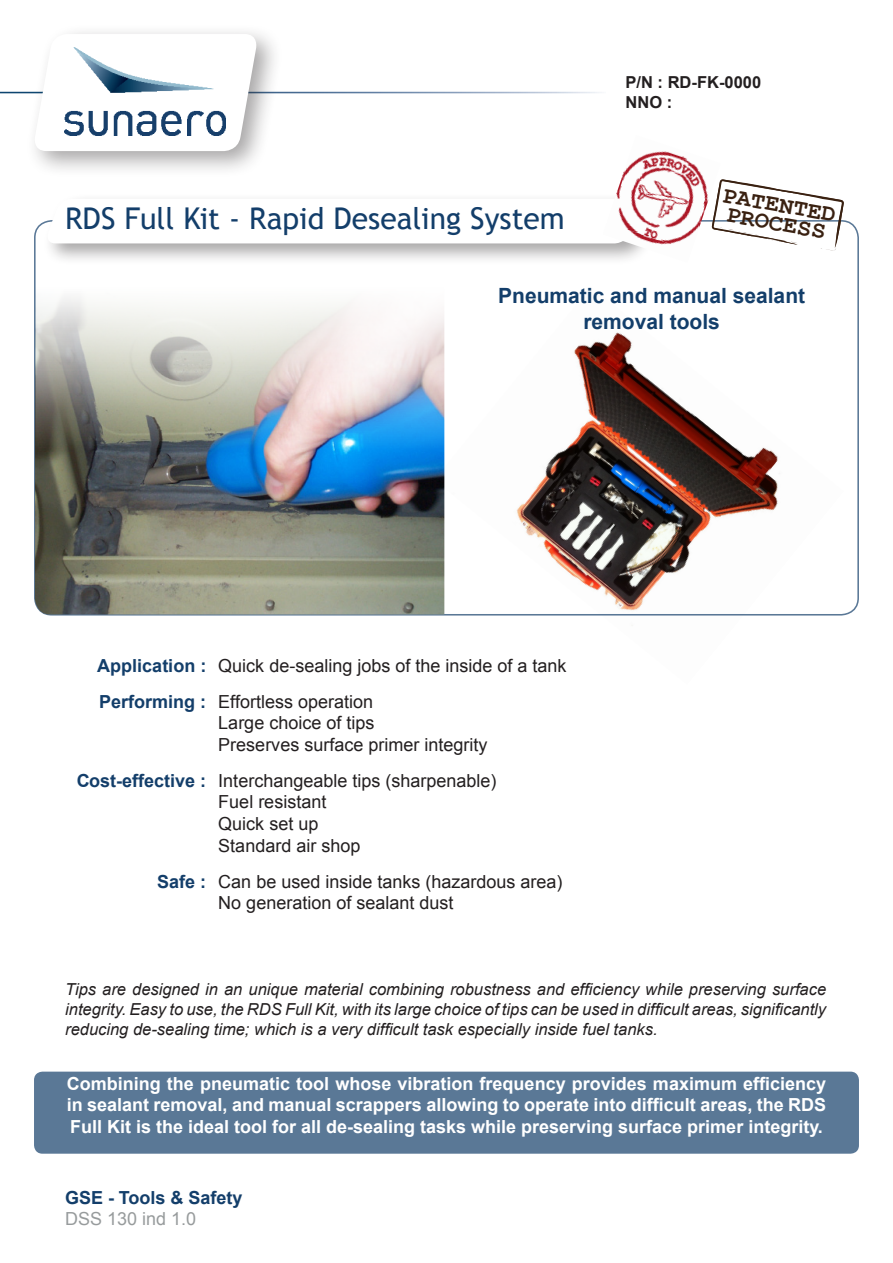
<style>
.page{position:relative;width:893px;height:1263px;background:#fff}
.page>*{position:absolute;margin:0;border:0;box-sizing:border-box;transform-origin:0 0}
.t1{font:30px "Trebuchet MS";color:#133e6a}
.t2{font:700 24px/18.5px "Courier New";color:#3a2111}
.t3{font:700 21px "Arial";color:#133e6a}
.t4{font:18px/21.6px "Arial";color:#231f20}
.t5{font:700 18px/21.6px "Arial";color:#fff;text-align:justify}
.t6{font:700 18px "Arial";color:#133e6a}
.t7{font:18px "Arial";color:#979b9c}
.t8{font:italic 16.5px/19.8px "Arial";color:#231f20;text-align:justify}
.t9{font:700 16.5px "Arial";color:#231f20}
.s1{font-weight:700;color:#133e6a}
</style>
<div class="page">
<img style="left:434px;top:332px;width:410px;height:284px">
<div style="left:34px;top:1071px;width:825px;height:83px;background:#5a7896;border-radius:9px"></div>
<div style="left:25px;top:24px;width:258px;height:154px;background:#231f20;opacity:.4"></div>
<svg style="left:32px;top:34px;width:227px;height:117px"></svg>
<img style="left:65px;top:48px;width:161px;height:87px">
<div style="left:43px;top:193px;width:618px;height:73px;background:#231f20;opacity:.4"></div>
<svg style="left:44px;top:199px;width:563px;height:44px"></svg>
<img style="left:607px;top:151px;width:105px;height:84px">
<img style="left:603px;top:223px;width:88px;height:40px">
<svg style="left:712px;top:179px;width:132px;height:72px"></svg>
<img style="left:35px;top:286px;width:409px;height:328px">
<p class="t1" style="left:65px;top:201px;width:501px">RDS Full Kit - Rapid Desealing System</p>
<p class="t9" style="left:625px;top:71px;width:137px">P/N : RD-FK-0000</p>
<p class="t9" style="left:625px;top:91px;width:48px">NNO :</p>
<h2 class="t2" style="left:725px;top:184px;width:116px;rotate:10deg">PATENTED<br>PROCESS</h2>
<p class="t3" style="left:498px;top:282px;width:308px">Pneumatic and manual sealant</p>
<p class="t3" style="left:583px;top:307px;width:138px">removal tools</p>
<p class="t4" style="left:97px;top:648px;width:471px;line-height:35.8px"><span class="s1">Application :</span> Quick de-sealing jobs of the inside of a tank<br><span class="s1">Performing :</span> Effortless operation</p>
<p class="t4" style="left:218px;top:712px;width:271px">Large choice of tips<br>Preserves surface primer integrity</p>
<p class="t4" style="left:218px;top:770px;width:280px;text-indent:-142px"><span class="s1">Cost-effective :</span> Interchangeable tips (sharpenable)<br>Fuel resistant<br>Quick set up<br>Standard air shop</p>
<p class="t4" style="left:218px;top:871px;width:346px;text-indent:-61px"><span class="s1">Safe :</span> Can be used inside tanks (hazardous area)<br>No generation of sealant dust</p>
<p class="t8" style="left:65px;top:980px;width:762px">Tips are designed in an unique material combining robustness and efficiency while preserving surface integrity. Easy to use, the RDS Full Kit, with its large choice of tips can be used in difficult areas, significantly reducing de-sealing time; which is a very difficult task especially inside fuel tanks.</p>
<p class="t5" style="left:67px;top:1073px;width:761px">Combining the pneumatic tool whose vibration frequency provides maximum efficiency in sealant removal, and manual scrappers allowing to operate into difficult areas, the RDS Full Kit is the ideal tool for all de-sealing tasks while preserving surface primer integrity.</p>
<p class="t6" style="left:65px;top:1185px;width:179px">GSE - Tools &amp; Safety</p>
<p class="t7" style="left:65px;top:1207px;width:133px">DSS 130 ind 1.0</p>
</div>
